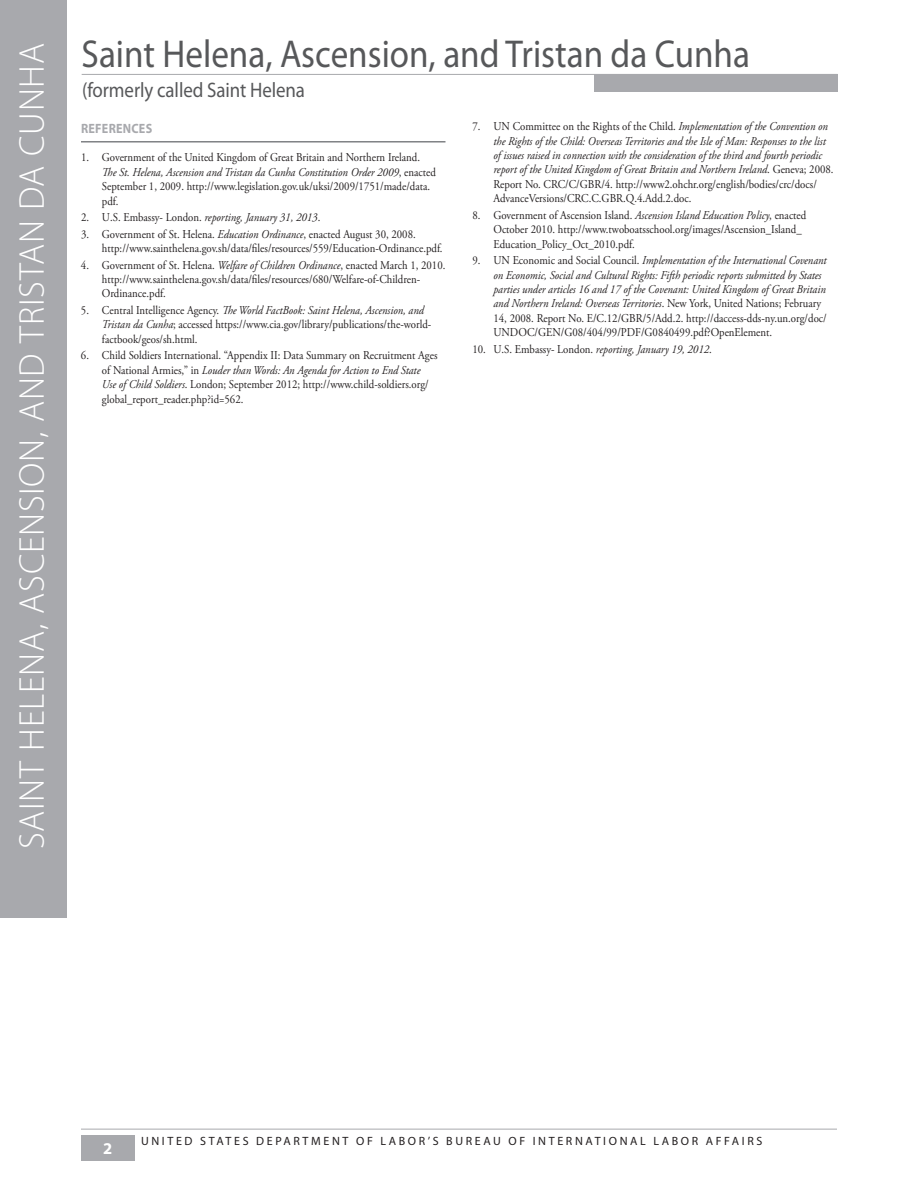
<style>
.page{position:relative;width:918px;height:1188px;background:#fff}
.page>*{position:absolute;margin:0;border:0;box-sizing:border-box;transform-origin:0 0}
.t1{font:39px "Myriad Pro";color:#57585a;scale:.9 1}
.t2{font:300 36px "Myriad Pro";letter-spacing:.02em;color:#fff}
.t3{font:21px "Myriad Pro";letter-spacing:-.005em;color:#57585a;scale:.9 1}
.t4{font:700 16.5px "Myriad Pro";color:#fff}
.t5{font:700 13.5px "Myriad Pro";letter-spacing:.02em;color:#a8a9ad;scale:.9 1}
.t6{font:12px/14.4px "Adobe Garamond Pro";color:#231f20;scale:.9 1}
.t7{font:italic 12px/14.4px "Adobe Garamond Pro";color:#231f20;scale:.9 1}
.t8{font:12px "Myriad Pro";letter-spacing:.22em;color:#231f20}
.s1{font-style:italic}
.s2{font-style:normal}
</style>
<div class="page">
<div style="left:0;top:0;width:68px;height:918px;background:#a8a9ad"></div>
<div style="left:81px;top:1136px;width:53px;height:25px;background:#a8a9ad"></div>
<hr style="left:81px;top:1129px;width:756px;height:1px;background:#a8a9ad">
<div style="left:595px;top:74px;width:243px;height:18px;background:#a8a9ad"></div>
<hr style="left:82px;top:74px;width:756px;height:1px;background:#a8a9ad">
<hr style="left:81px;top:141px;width:365px;height:2px;background:#808285">
<h2 class="t2" style="left:12px;top:849px;width:808px;rotate:-90deg">SAINT HELENA, ASCENSION, AND TRISTAN DA CUNHA</h2>
<h1 class="t1" style="left:82px;top:30px;width:744px">SAINT HELENA, ASCENSION, AND TRISTAN DA CUNHA</h1>
<h3 class="t3" style="left:82px;top:77px;width:249px">(FORMERLY CALLED SAINT HELENA</h3>
<p class="t5" style="left:81px;top:120px;width:81px">REFERENCES</p>
<p class="t6" style="left:102px;top:151px;width:373px;text-indent:-21px">1. Government of the United Kingdom of Great Britain and Northern Ireland.<br><span class="s1">The St. Helena, Ascension and Tristan da Cunha Constitution Order 2009</span>, enacted September 1, 2009. http://www.legislation.gov.uk/uksi/2009/1751/made/data. pdf.</p>
<p class="t7" style="left:81px;top:210px;width:267px"><span class="s2">2. U.S. Embassy- London.</span> reporting, January 31, 2013<span class="s2">.</span></p>
<p class="t6" style="left:102px;top:227px;width:380px;text-indent:-21px">3. Government of St. Helena. <span class="s1">Education Ordinance</span>, enacted August 30, 2008. http://www.sainthelena.gov.sh/data/files/resources/559/Education-Ordinance.pdf.</p>
<p class="t6" style="left:102px;top:258px;width:383px;text-indent:-21px">4. Government of St. Helena. <span class="s1">Welfare of Children Ordinance</span>, enacted March 1, 2010. http://www.sainthelena.gov.sh/data/files/resources/680/Welfare-of-Children-<br>Ordinance.pdf.</p>
<p class="t6" style="left:102px;top:303px;width:368px;text-indent:-21px">5. Central Intelligence Agency. <span class="s1">The World FactBook: Saint Helena, Ascension, and<br>Tristan da Cunha</span>; accessed https://www.cia.gov/library/publications/the-world&shy;factbook/geos/sh.html.</p>
<p class="t6" style="left:102px;top:349px;width:374px;text-indent:-21px">6. Child Soldiers International. “Appendix II: Data Summary on Recruitment Ages of National Armies,” in <span class="s1">Louder than Words: An Agenda for Action to End State Use of Child Soldiers</span>. London; September 2012; http://www.child-soldiers.org/ global_report_reader.php?id=562.</p>
<p class="t7" style="left:493px;top:120px;width:379px;text-indent:-21px"><span class="s2">7. UN Committee on the Rights of the Child.</span> Implementation of the Convention on the Rights of the Child: Overseas Territories and the Isle of Man: Responses to the list of issues raised in connection with the consideration of the third and fourth periodic report of the United Kingdom of Great Britain and Northern Ireland<span class="s2">. Geneva; 2008.<br>Report No. CRC/C/GBR/4. http://www2.ohchr.org/english/bodies/crc/docs/ AdvanceVersions/CRC.C.GBR.Q.4.Add.2.doc.</span></p>
<p class="t6" style="left:493px;top:208px;width:349px;text-indent:-21px">8. Government of Ascension Island. <span class="s1">Ascension Island Education Policy</span>, enacted<br>October 2010. http://www.twoboatsschool.org/images/Ascension_Island_<br>Education_Policy_Oct_2010.pdf.</p>
<p class="t7" style="left:493px;top:253px;width:372px;text-indent:-21px"><span class="s2">9. UN Economic and Social Council.</span> Implementation of the International Covenant on Economic, Social and Cultural Rights: Fifth periodic reports submitted by States parties under articles 16 and 17 of the Covenant: United Kingdom of Great Britain and Northern Ireland: Overseas Territories<span class="s2">. New York, United Nations; February 14, 2008. Report No. E/C.12/GBR/5/Add.2. http://daccess-dds-ny.un.org/doc/ UNDOC/GEN/G08/404/99/PDF/G0840499.pdf?OpenElement.</span></p>
<p class="t7" style="left:472px;top:342px;width:267px"><span class="s2">10. U.S. Embassy- London.</span> reporting, January 19, 2012<span class="s2">.</span></p>
<h3 class="t4" style="left:103px;top:1138px;width:11px">2</h3>
<p class="t8" style="left:141px;top:1133px;width:623px">UNITED STATES DEPARTMENT OF LABOR’S BUREAU OF INTERNATIONAL LABOR AFFAIRS</p>
</div>
